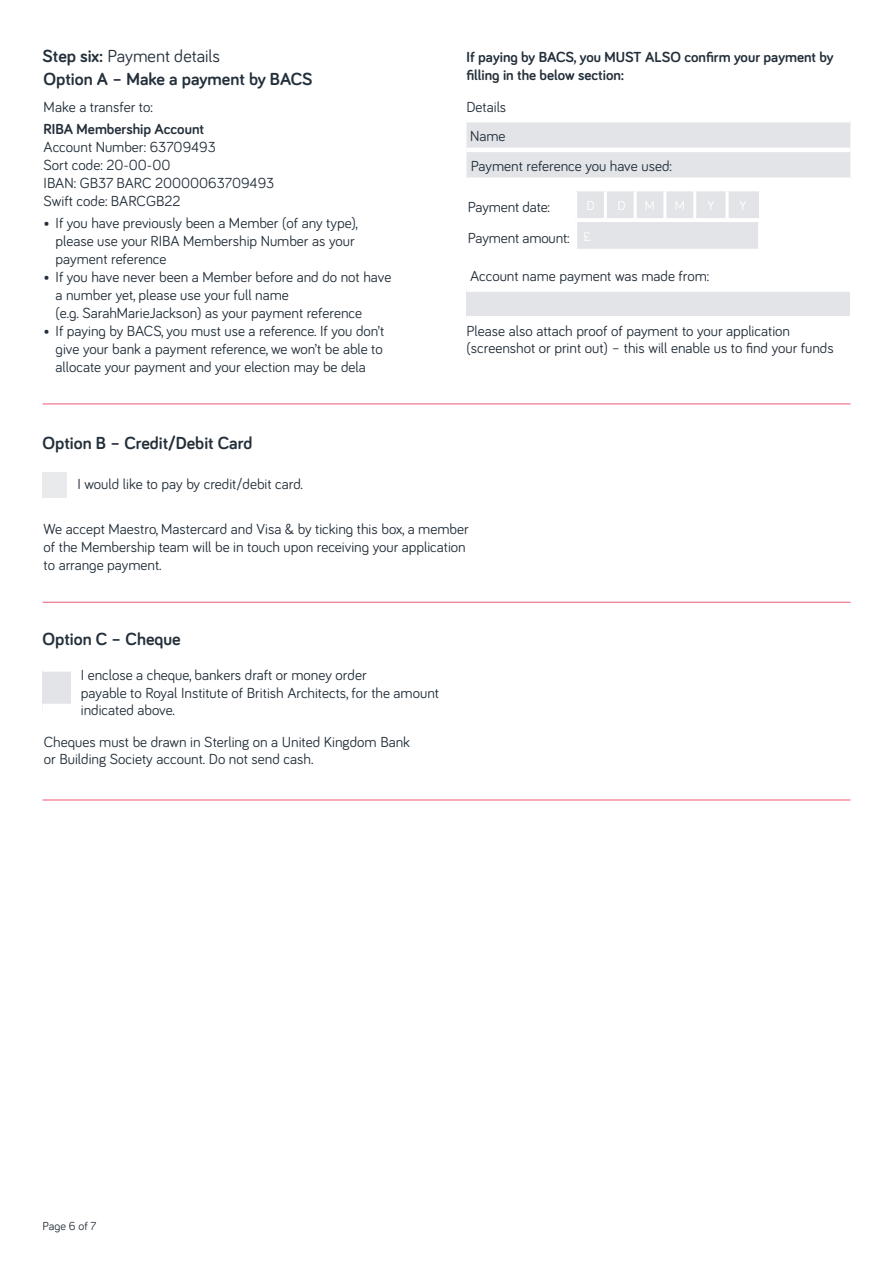
<style>
.page{position:relative;width:893px;height:1263px;background:#fff}
.page>*{position:absolute;margin:0;border:0;box-sizing:border-box;transform-origin:0 0}
.t1{font:700 18px "Bariol";color:#232f3a}
.t2{font:18px "Bariol";color:#232f3a}
.t3{font:15px/18px "Bariol";color:#232f3a}
.t4{font:700 15px/18px "Bariol";color:#232f3a}
.t5{font:13.5px "Bariol";color:#fff}
.t6{font:12px "Bariol";color:#232f3a}
.s1{font-weight:700}
.s2{font-size:13.5px;color:#fff}
</style>
<div class="page">
<div style="left:466px;top:122px;width:384px;height:55px;background:#e3e4e8"></div>
<hr style="left:466px;top:148px;width:384px;height:4px;background:#fff">
<div style="left:466px;top:289px;width:384px;height:30px;background:#e3e4e8"></div>
<div style="left:466px;top:287px;width:384px;height:5px;background:#fff"></div>
<hr style="left:466px;top:316px;width:391px;height:4px;background:#fff">
<div style="left:577px;top:191px;width:182px;height:27px;background:#e3e4e8"></div>
<hr style="left:604px;top:191px;width:3px;height:27px;background:#fff">
<hr style="left:634px;top:191px;width:3px;height:27px;background:#fff">
<hr style="left:663px;top:191px;width:3px;height:27px;background:#fff">
<hr style="left:693px;top:191px;width:3px;height:27px;background:#fff">
<hr style="left:726px;top:191px;width:3px;height:27px;background:#fff">
<div style="left:576px;top:221px;width:184px;height:29px;background:#e3e4e8"></div>
<hr style="left:574px;top:222px;width:3px;height:27px;background:#fff">
<hr style="left:576px;top:219px;width:185px;height:3px;background:#fff">
<hr style="left:758px;top:222px;width:3px;height:27px;background:#fff">
<hr style="left:576px;top:249px;width:185px;height:3px;background:#fff">
<div style="left:42px;top:670px;width:31px;height:41px;background:#e3e4e8"></div>
<div style="left:42px;top:704px;width:31px;height:15px;background:#fff"></div>
<hr style="left:42px;top:669px;width:31px;height:3px;background:#fff">
<hr style="left:71px;top:672px;width:4px;height:32px;background:#fff">
<hr style="left:43px;top:799px;width:807px;height:1px;background:#ef6079">
<hr style="left:43px;top:403px;width:807px;height:1px;background:#ef6079">
<hr style="left:43px;top:602px;width:807px;height:1px;background:#ef6079">
<div style="left:43px;top:472px;width:24px;height:26px;background:#e9eaeb"></div>
<p class="t2" style="left:43px;top:44px;width:179px"><span class="s1">Step six:</span> Payment details</p>
<p class="t4" style="left:466px;top:47px;width:369px">If paying by BACS, you MUST ALSO confirm your payment by filling in the below section:</p>
<p class="t1" style="left:44px;top:67px;width:270px">Option A – Make a payment by BACS</p>
<p class="t3" style="left:44px;top:97px;width:111px">Make a transfer to:</p>
<p class="t4" style="left:44px;top:120px;width:162px">RIBA Membership Account</p>
<p class="t3" style="left:44px;top:137px;width:232px">Account Number: 63709493<br>Sort code: 20-00-00<br>IBAN: GB37 BARC 20000063709493<br>Swift code: BARCGB22</p>
<p class="t3" style="left:56px;top:214px;width:304px;text-indent:-12px">• If you have previously been a Member (of any type), please use your RIBA Membership Number as your payment reference</p>
<p class="t3" style="left:56px;top:268px;width:337px;text-indent:-12px">• If you have never been a Member before and do not have a number yet, please use your full name<br>(e.g. SarahMarieJackson) as your payment reference</p>
<p class="t3" style="left:56px;top:322px;width:330px;text-align:justify;text-indent:-12px">• If paying by BACS, you must use a reference. If you don’t give your bank a payment reference, we won’t be able to allocate your payment and your election may be dela</p>
<p class="t3" style="left:466px;top:92px;width:207px;line-height:29.1px">Details<br>Name<br>Payment reference you have used:</p>
<p class="t3" style="left:468px;top:197px;width:84px">Payment date:</p>
<p class="t5" style="left:586px;top:196px;width:10px">D</p>
<p class="t5" style="left:618px;top:196px;width:10px">D</p>
<p class="t5" style="left:645px;top:196px;width:12px">M</p>
<p class="t5" style="left:675px;top:196px;width:12px">M</p>
<p class="t3" style="left:468px;top:228px;width:125px">Payment amount: <span class="s2">£</span></p>
<p class="t3" style="left:470px;top:266px;width:241px">Account name payment was made from:</p>
<p class="t3" style="left:466px;top:322px;width:369px;line-height:17.2px">Please also attach proof of payment to your application (screenshot or print out) – this will enable us to find your funds</p>
<p class="t1" style="left:43px;top:430px;width:211px">Option B – Credit/Debit Card</p>
<p class="t3" style="left:78px;top:474px;width:227px">I would like to pay by credit/debit card.</p>
<p class="t3" style="left:44px;top:519px;width:427px">We accept Maestro, Mastercard and Visa &amp; by ticking this box, a member of the Membership team will be in touch upon receiving your application to arrange payment.</p>
<p class="t1" style="left:43px;top:627px;width:140px">Option C – Cheque</p>
<p class="t3" style="left:81px;top:666px;width:360px;line-height:17.2px">I enclose a cheque, bankers draft or money order<br>payable to Royal Institute of British Architects, for the amount indicated above.</p>
<p class="t3" style="left:44px;top:733px;width:368px;line-height:17.2px">Cheques must be drawn in Sterling on a United Kingdom Bank or Building Society account. Do not send cash.</p>
<p class="t6" style="left:43px;top:1218px;width:55px">Page 6 of 7</p>
</div>
